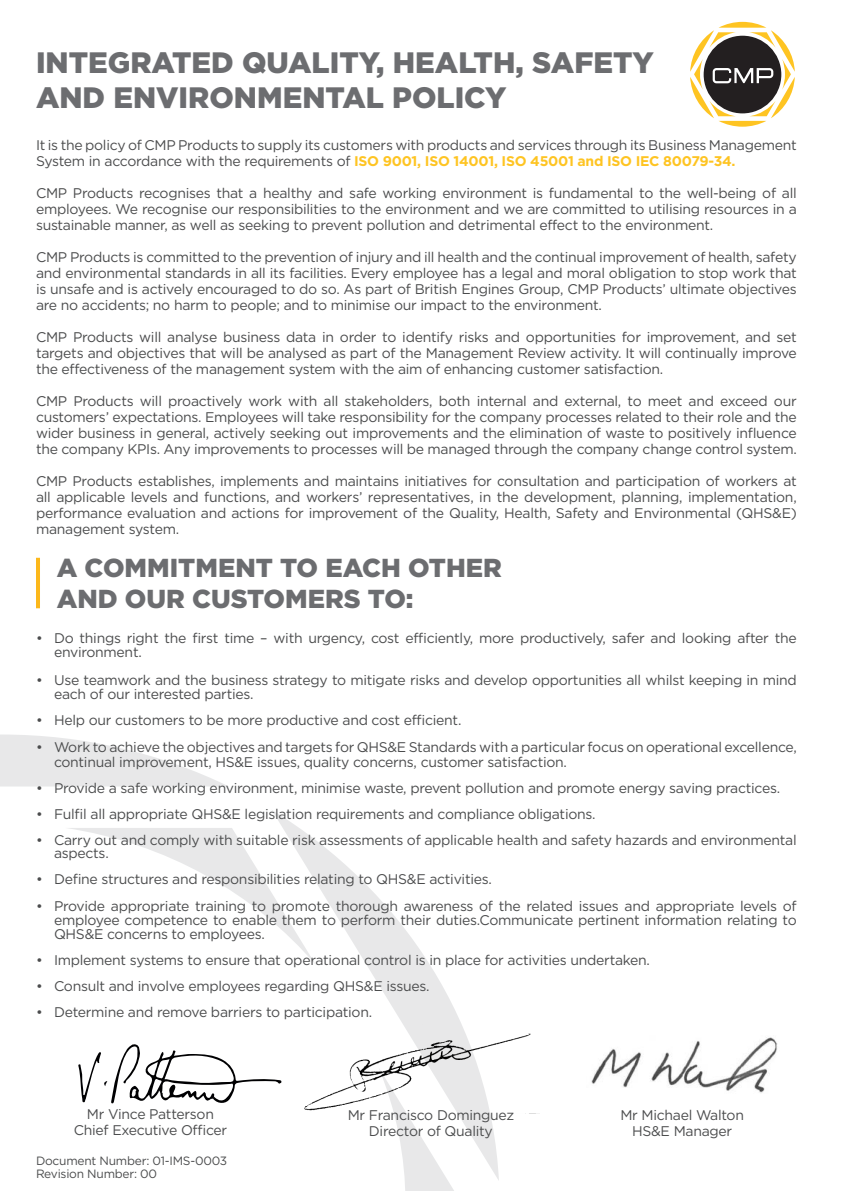
<style>
.page{position:relative;width:842px;height:1191px;background:#fff}
.page>*{position:absolute;margin:0;border:0;box-sizing:border-box;transform-origin:0 0}
.t1{font:900 29.5px "Gotham HTF";color:#6c6d70}
.t2{font:900 26px/31.2px "Gotham HTF";color:#6c6d70}
.t3{font:14px/16px "Gotham HTF";letter-spacing:-.02em;color:#4b4c4d;text-align:justify}
.t4{font:12px "Gotham HTF";letter-spacing:-.02em;color:#4b4c4d}
.s1{font-weight:700;color:#fec422}
</style>
<div class="page">
<svg style="left:68px;top:828px;width:203px;height:92px"></svg>
<svg style="left:271px;top:810px;width:228px;height:370px"></svg>
<svg style="left:0;top:734px;width:227px;height:52px"></svg>
<svg style="left:378px;top:1113px;width:84px;height:78px"></svg>
<hr style="left:36px;top:558px;width:4px;height:50px;background:#fcb81b">
<svg style="left:690px;top:22px;width:105px;height:105px"></svg>
<svg style="left:78px;top:1042px;width:204px;height:62px"></svg>
<img style="left:294px;top:1024px;width:237px;height:89px">
<img style="left:591px;top:1037px;width:187px;height:56px">
<p class="t1" style="left:36px;top:45px;width:619px">INTEGRATED QUALITY, HEALTH, SAFETY</p>
<p class="t1" style="left:36px;top:80px;width:472px">AND ENVIRONMENTAL POLICY</p>
<p class="t3" style="left:36px;top:137px;width:762px">It is the policy of CMP Products to supply its customers with products and services through its Business Management<br>System in accordance with the requirements of <span class="s1">ISO 9001, ISO 14001, ISO 45001 and ISO IEC 80079-34.</span></p>
<p class="t3" style="left:36px;top:185px;width:762px">CMP Products recognises that a healthy and safe working environment is fundamental to the well-being of all employees. We recognise our responsibilities to the environment and we are committed to utilising resources in a sustainable manner, as well as seeking to prevent pollution and detrimental effect to the environment.</p>
<p class="t3" style="left:36px;top:249px;width:762px">CMP Products is committed to the prevention of injury and ill health and the continual improvement of health, safety and environmental standards in all its facilities. Every employee has a legal and moral obligation to stop work that is unsafe and is actively encouraged to do so. As part of British Engines Group, CMP Products’ ultimate objectives are no accidents; no harm to people; and to minimise our impact to the environment.</p>
<p class="t3" style="left:36px;top:329px;width:762px">CMP Products will analyse business data in order to identify risks and opportunities for improvement, and set targets and objectives that will be analysed as part of the Management Review activity. It will continually improve the effectiveness of the management system with the aim of enhancing customer satisfaction.</p>
<p class="t3" style="left:36px;top:393px;width:762px">CMP Products will proactively work with all stakeholders, both internal and external, to meet and exceed our customers’ expectations. Employees will take responsibility for the company processes related to their role and the wider business in general, actively seeking out improvements and the elimination of waste to positively influence the company KPIs. Any improvements to processes will be managed through the company change control system.</p>
<p class="t3" style="left:36px;top:473px;width:762px">CMP Products establishes, implements and maintains initiatives for consultation and participation of workers at all applicable levels and functions, and workers’ representatives, in the development, planning, implementation, performance evaluation and actions for improvement of the Quality, Health, Safety and Environmental (QHS&amp;E) management system.</p>
<p class="t2" style="left:57px;top:551px;width:447px">A COMMITMENT TO EACH OTHER<br>AND OUR CUSTOMERS TO:</p>
<p class="t3" style="left:54px;top:631px;width:744px;line-height:14px;text-indent:-18px">• Do things right the first time – with urgency, cost efficiently, more productively, safer and looking after the environment.</p>
<p class="t3" style="left:54px;top:673px;width:744px;line-height:14px;text-indent:-18px">• Use teamwork and the business strategy to mitigate risks and develop opportunities all whilst keeping in mind each of our interested parties.</p>
<p class="t3" style="left:36px;top:712px;width:427px">• Help our customers to be more productive and cost efficient.</p>
<p class="t3" style="left:54px;top:739px;width:744px;line-height:15px;text-indent:-18px">• Work to achieve the objectives and targets for QHS&amp;E Standards with a particular focus on operational excellence, continual improvement, HS&amp;E issues, quality concerns, customer satisfaction.</p>
<p class="t3" style="left:36px;top:780px;width:746px">• Provide a safe working environment, minimise waste, prevent pollution and promote energy saving practices.</p>
<p class="t3" style="left:36px;top:806px;width:561px">• Fulfil all appropriate QHS&amp;E legislation requirements and compliance obligations.</p>
<p class="t3" style="left:54px;top:833px;width:744px;line-height:13px;text-indent:-18px">• Carry out and comply with suitable risk assessments of applicable health and safety hazards and environmental aspects.</p>
<p class="t3" style="left:36px;top:871px;width:457px">• Define structures and responsibilities relating to QHS&amp;E activities.</p>
<p class="t3" style="left:54px;top:899px;width:744px;line-height:14px;text-indent:-18px">• Provide appropriate training to promote thorough awareness of the related issues and appropriate levels of employee competence to enable them to perform their duties.Communicate pertinent information relating to QHS&amp;E concerns to employees.</p>
<p class="t3" style="left:36px;top:952px;width:615px">• Implement systems to ensure that operational control is in place for activities undertaken.</p>
<p class="t3" style="left:36px;top:978px;width:395px">• Consult and involve employees regarding QHS&amp;E issues.</p>
<p class="t3" style="left:36px;top:1004px;width:338px">• Determine and remove barriers to participation.</p>
<p class="t3" style="left:87px;top:1105px;width:129px">Mr Vince Patterson</p>
<p class="t3" style="left:74px;top:1121px;width:155px">Chief Executive Officer</p>
<p class="t4" style="left:36px;top:1154px;width:193px">Document Number: 01-IMS-0003</p>
<p class="t4" style="left:36px;top:1167px;width:123px">Revision Number: 00</p>
<p class="t3" style="left:348px;top:1107px;width:168px">Mr Francisco Dominguez</p>
<p class="t3" style="left:369px;top:1123px;width:125px">Director of Quality</p>
<p class="t3" style="left:620px;top:1107px;width:125px">Mr Michael Walton</p>
<p class="t3" style="left:632px;top:1123px;width:102px">HS&amp;E Manager</p>
</div>
